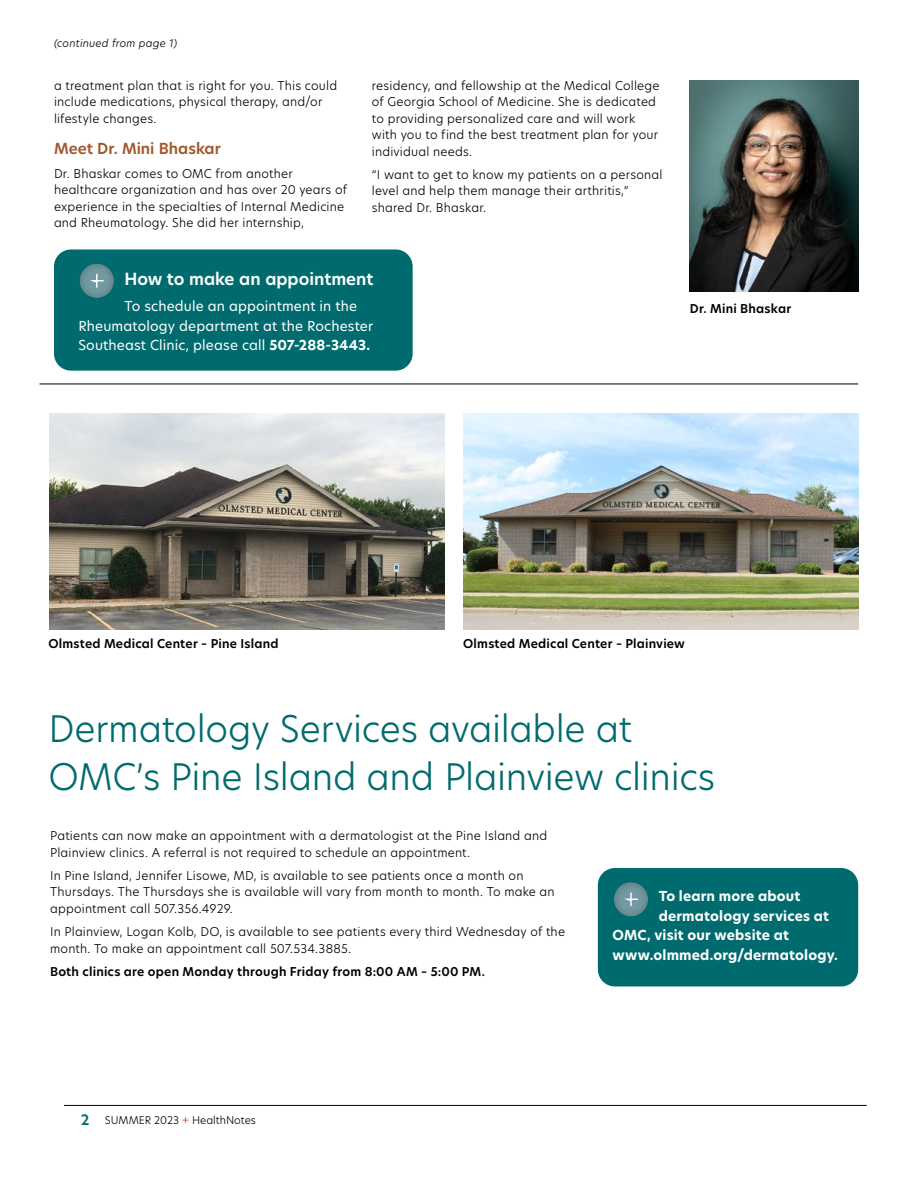
<style>
.page{position:relative;width:918px;height:1188px;background:#fff}
.page>*{position:absolute;margin:0;border:0;box-sizing:border-box;transform-origin:0 0}
.t1{font:300 36px/48px "New Hero";letter-spacing:-.01em;color:#006b6e}
.t2{font:600 16.5px "New Hero";color:#fff}
.t3{font:600 15px "New Hero";color:#a2572c}
.t4{font:13.5px/19.5px "New Hero";letter-spacing:.01em;color:#fff}
.t5{font:700 13.5px "New Hero";letter-spacing:.01em;color:#fff}
.t6{font:300 12px/16.5px "New Hero";letter-spacing:.015em;color:#000}
.t7{font:600 12px "New Hero";letter-spacing:.015em;color:#000}
.t8{font:300 10.5px "New Hero";color:#000}
.t9{font:italic 300 10.5px "New Hero";letter-spacing:.02em;color:#000}
.s1{font-weight:700}
.s2{font-weight:600;font-size:14.1px;color:#006b6e}
.s3{color:#c0311a}
</style>
<div class="page">
<hr style="left:64px;top:1105px;width:803px;height:1px;background:#000">
<img style="left:690px;top:80px;width:168px;height:211px">
<hr style="left:40px;top:384px;width:818px;height:1px;background:#000">
<img style="left:49px;top:414px;width:395px;height:216px">
<img style="left:463px;top:414px;width:395px;height:216px">
<div style="left:54px;top:249px;width:359px;height:122px;background:#006b6e;border-radius:17px"></div>
<div style="left:67px;top:253px;width:61px;height:46px;background:#000;opacity:.3"></div>
<svg style="left:90px;top:274px;width:14px;height:14px"></svg>
<div style="left:598px;top:868px;width:260px;height:118px;background:#006b6e;border-radius:17px"></div>
<div style="left:601px;top:871px;width:61px;height:47px;background:#000;opacity:.3"></div>
<svg style="left:624px;top:892px;width:14px;height:14px"></svg>
<p class="t9" style="left:54px;top:36px;width:125px">(continued from page 1)</p>
<p class="t6" style="left:54px;top:77px;width:285px">a treatment plan that is right for you. This could include medications, physical therapy, and/or lifestyle changes.</p>
<p class="t3" style="left:54px;top:139px;width:168px">Meet Dr. Mini Bhaskar</p>
<p class="t6" style="left:54px;top:165px;width:295px">Dr. Bhaskar comes to OMC from another healthcare organization and has over 20 years of experience in the specialties of Internal Medicine and Rheumatology. She did her internship,</p>
<p class="t6" style="left:372px;top:77px;width:289px">residency, and fellowship at the Medical College of Georgia School of Medicine. She is dedicated to providing personalized care and will work with you to find the best treatment plan for your individual needs.</p>
<p class="t6" style="left:372px;top:166px;width:292px">“I want to get to know my patients on a personal level and help them manage their arthritis,” shared Dr. Bhaskar.</p>
<h2 class="t2" style="left:124px;top:268px;width:251px">How to make an appointment</h2>
<p class="t4" style="left:78px;top:296px;width:296px;text-indent:46px">To schedule an appointment in the<br>Rheumatology department at the Rochester<br>Southeast Clinic, please call <span class="s1">507-288-3443.</span></p>
<p class="t7" style="left:690px;top:300px;width:103px">Dr. Mini Bhaskar</p>
<p class="t7" style="left:48px;top:635px;width:232px">Olmsted Medical Center – Pine Island</p>
<p class="t7" style="left:463px;top:635px;width:223px">Olmsted Medical Center – Plainview</p>
<h1 class="t1" style="left:48px;top:704px;width:668px">Dermatology Services available at<br>OMC’s Pine Island and Plainview clinics</h1>
<p class="t6" style="left:50px;top:827px;width:499px">Patients can now make an appointment with a dermatologist at the Pine Island and<br>Plainview clinics. A referral is not required to schedule an appointment.</p>
<p class="t6" style="left:50px;top:867px;width:506px">In Pine Island, Jennifer Lisowe, MD, is available to see patients once a month on<br>Thursdays. The Thursdays she is available will vary from month to month. To make an appointment call 507.356.4929.</p>
<p class="t6" style="left:50px;top:923px;width:516px">In Plainview, Logan Kolb, DO, is available to see patients every third Wednesday of the month. To make an appointment call 507.534.3885.</p>
<p class="t7" style="left:50px;top:963px;width:436px">Both clinics are open Monday through Friday from 8:00 AM – 5:00 PM.</p>
<p class="t5" style="left:659px;top:887px;width:143px">To learn more about</p>
<p class="t5" style="left:659px;top:906px;width:172px">dermatology services at</p>
<p class="t5" style="left:613px;top:926px;width:178px">OMC, visit our website at</p>
<p class="t5" style="left:613px;top:945px;width:227px">www.olmmed.org/dermatology.</p>
<p class="t8" style="left:81px;top:1113px;width:177px"><span class="s2">2</span> SUMMER 2023 <span class="s3">+</span> HealthNotes</p>
</div>
